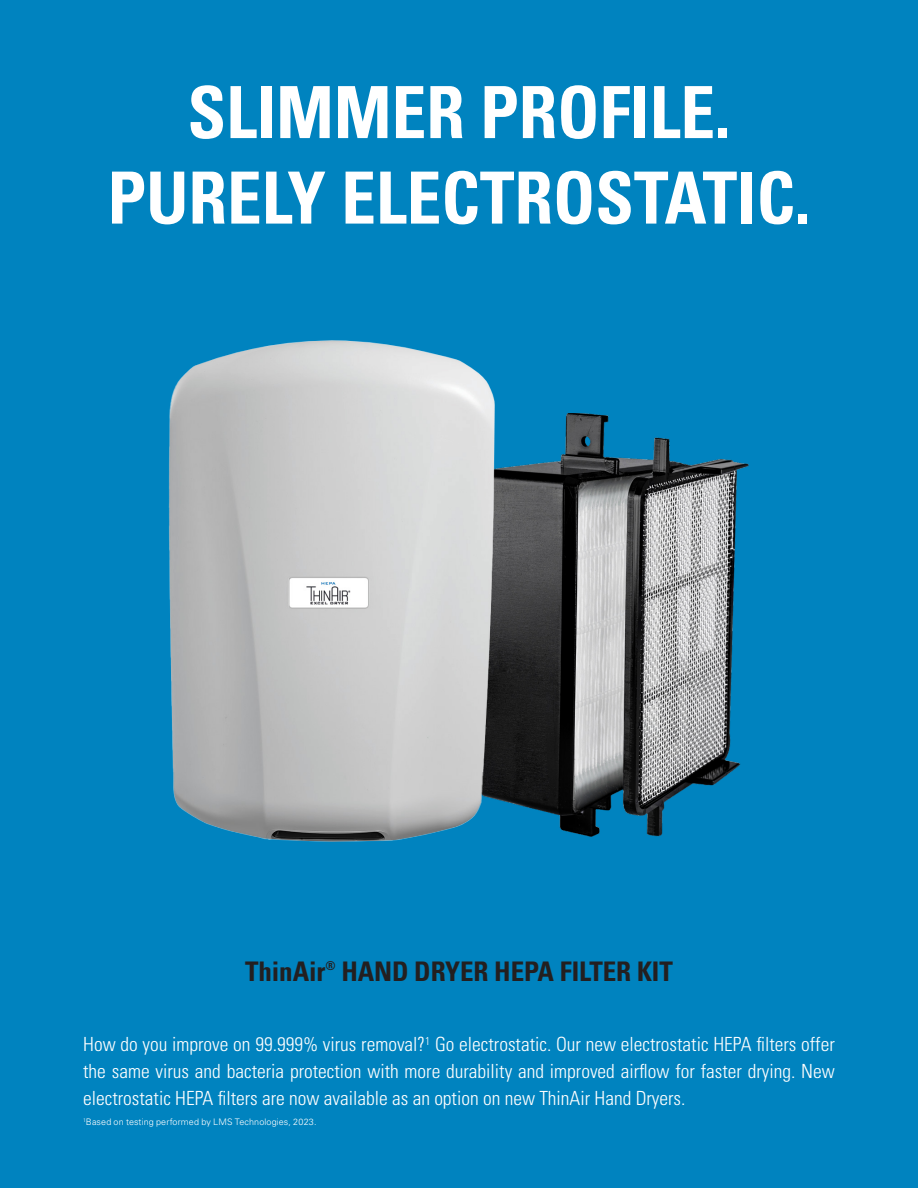
<style>
.page{position:relative;width:918px;height:1188px;background:#0083bf}
.page>*{position:absolute;margin:0;border:0;box-sizing:border-box;transform-origin:0 0}
.t1{font:700 condensed 72px "Univers LT Std";color:#fff;scale:.96 1}
.t2{font:700 condensed 27px "Univers LT Std";letter-spacing:-.005em;color:#231f20}
.t3{font:300 condensed 19.5px/27px "Univers LT Std";color:#fff;text-align:justify}
.t4{font:300 9px "Univers LT Std";letter-spacing:.01em;color:#fff}
</style>
<div class="page">
<img style="left:510px;top:413px;width:238px;height:423px">
<img style="left:168px;top:340px;width:342px;height:502px">
<p class="t1" style="left:188px;top:68px;width:567px">SLIMMER PROFILE.</p>
<p class="t1" style="left:108px;top:154px;width:734px">PURELY ELECTROSTATIC.</p>
<p class="t2" style="left:245px;top:955px;width:429px">ThinAir<sup>®</sup> HAND DRYER HEPA FILTER KIT</p>
<p class="t3" style="left:83px;top:1031px;width:753px">How do you improve on 99.999% virus removal?<sup>1</sup> Go electrostatic. Our new electrostatic HEPA filters offer the same virus and bacteria protection with more durability and improved airflow for faster drying. New electrostatic HEPA filters are now available as an option on new ThinAir Hand Dryers.</p>
<p class="t4" style="left:83px;top:1117px;width:235px"><sup>1</sup>Based on testing performed by LMS Technologies, 2023.</p>
</div>
